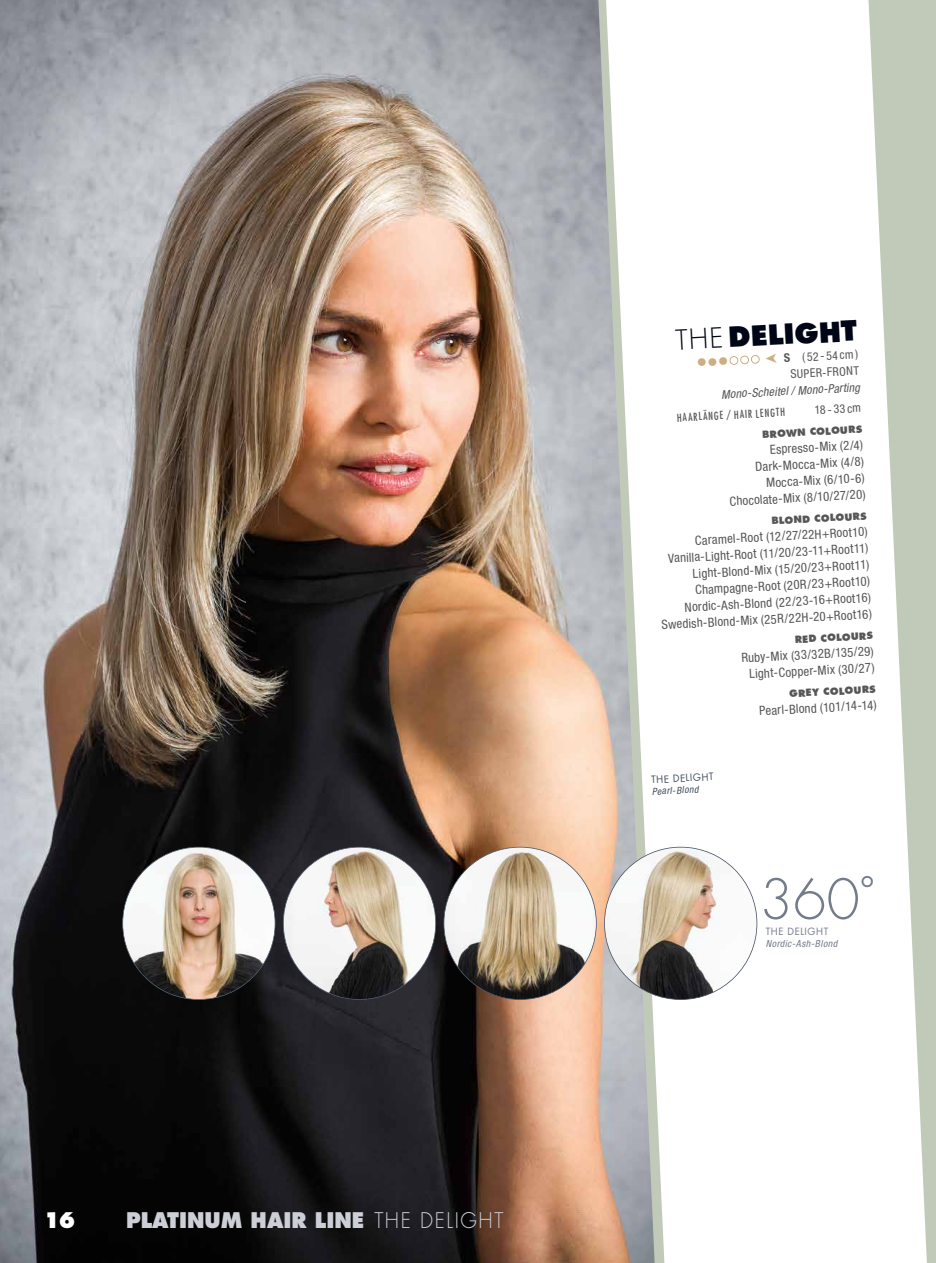
<style>
.page{position:relative;width:936px;height:1263px;background:#fff}
.page>*{position:absolute;margin:0;border:0;box-sizing:border-box;transform-origin:0 0}
.t1{font:300 54px "Futura Std";color:#747c8a}
.t2{font:800 27px "Futura Std";color:#000615}
.t3{font:800 21px "Futura Std";color:#cccfd5;scale:.95 1}
.t4{font:800 21px "Futura Std";color:#fff;scale:.95 1}
.t5{font:condensed 12.75px/16.5px "Helvetica Neue LT Std";color:#565656;text-align:right}
.t6{font:condensed 12px/16.5px "Helvetica Neue LT Std";color:#565656;text-align:right}
.t7{font:italic condensed 12px "Helvetica Neue LT Std";color:#565656}
.t8{font:condensed 10.8px "Futura Std";color:#565656;scale:.96 1}
.t9{font:italic condensed 9.75px "Helvetica Neue LT Std";letter-spacing:.055em;color:#747c8a}
.t10{font:italic condensed 9.75px "Helvetica Neue LT Std";color:#424f5e}
.t11{font:9.75px "Futura Std";letter-spacing:.06em;color:#747c8a}
.t12{font:9.75px "Futura Std";color:#424f5e}
.t13{font:800 9.6px "Futura Std";color:#565656}
.s1{font-weight:300}
.s2{color:#ccae80}
.s3{font-family:"Arrows";font-stretch:normal;font-size:24.9px;color:#ccae80}
.s4{font-weight:700}
</style>
<div class="page">
<svg style="left:654px;top:1041px;width:10px;height:222px"></svg>
<img style="left:0;top:0;width:654px;height:1263px">
<svg style="left:868px;top:0;width:67px;height:1263px;fill:#c1cab9"></svg>
<svg style="left:604px;top:847px;width:153px;height:153px"></svg>
<img style="left:122px;top:847px;width:153px;height:153px">
<img style="left:443px;top:847px;width:153px;height:153px">
<svg style="left:283px;top:847px;width:153px;height:153px"></svg>
<h3 class="t4" style="left:44px;top:1206px;width:35px">16</h3>
<h3 class="t3" style="left:126px;top:1206px;width:398px">PLATINUM HAIR LINE <span class="s1">THE DELIGHT</span></h3>
<h2 class="t2" style="left:674px;top:323px;width:183px;rotate:-3deg"><span class="s1">THE</span> DELIGHT</h2>
<p class="t6" style="left:697px;top:354px;width:162px;rotate:-3deg"><span class="s2">●●●●●●</span> <span class="s3">b</span> <span class="s4">S</span> ( 52 - 54 cm )<br>SUPER-FRONT</p>
<p class="t7" style="left:721px;top:387px;width:140px;rotate:-3deg">Mono-Scheitel / Mono-Parting</p>
<p class="t8" style="left:676px;top:411px;width:114px;rotate:-3deg">HAARLÄNGE / HAIR LENGTH</p>
<p class="t6" style="left:814px;top:402px;width:48px;rotate:-3deg">18 - 33 cm</p>
<p class="t13" style="left:762px;top:428px;width:101px;rotate:-3deg">BROWN COLOURS</p>
<p class="t5" style="left:726px;top:443px;width:138px;rotate:-3deg">Espresso-Mix (2/4)<br>Dark-Mocca-Mix (4/8)<br>Mocca-Mix (6/10-6)<br>Chocolate-Mix (8/10/27/20)</p>
<p class="t13" style="left:771px;top:515px;width:97px;rotate:-3deg">BLOND COLOURS</p>
<p class="t5" style="left:656px;top:534px;width:212px;rotate:-3deg">Caramel-Root (12/27/22H+Root10)<br>Vanilla-Light-Root (11/20/23-11+Root11)<br>Light-Blond-Mix (15/20/23+Root11)<br>Champagne-Root (20R/23+Root10)<br>Nordic-Ash-Blond (22/23-16+Root16)<br>Swedish-Blond-Mix (25R/22H-20+Root16)</p>
<p class="t13" style="left:794px;top:633px;width:80px;rotate:-3deg">RED COLOURS</p>
<p class="t5" style="left:741px;top:649px;width:134px;text-align:center;rotate:-3deg">Ruby-Mix (33/32B/135/29)<br>Light-Copper-Mix (30/27)</p>
<p class="t13" style="left:789px;top:687px;width:88px;rotate:-3deg">GREY COLOURS</p>
<p class="t5" style="left:758px;top:702px;width:119px;rotate:-3deg">Pearl-Blond (101/14-14)</p>
<p class="t12" style="left:651px;top:773px;width:64px;rotate:-3deg">THE DELIGHT</p>
<p class="t10" style="left:651px;top:786px;width:48px;rotate:-3deg">Pearl-Blond</p>
<h1 class="t1" style="left:759px;top:866px;width:117px">360<sup>°</sup></h1>
<p class="t11" style="left:765px;top:925px;width:64px">THE DELIGHT</p>
<p class="t9" style="left:765px;top:938px;width:73px">Nordic-Ash-Blond</p>
</div>
